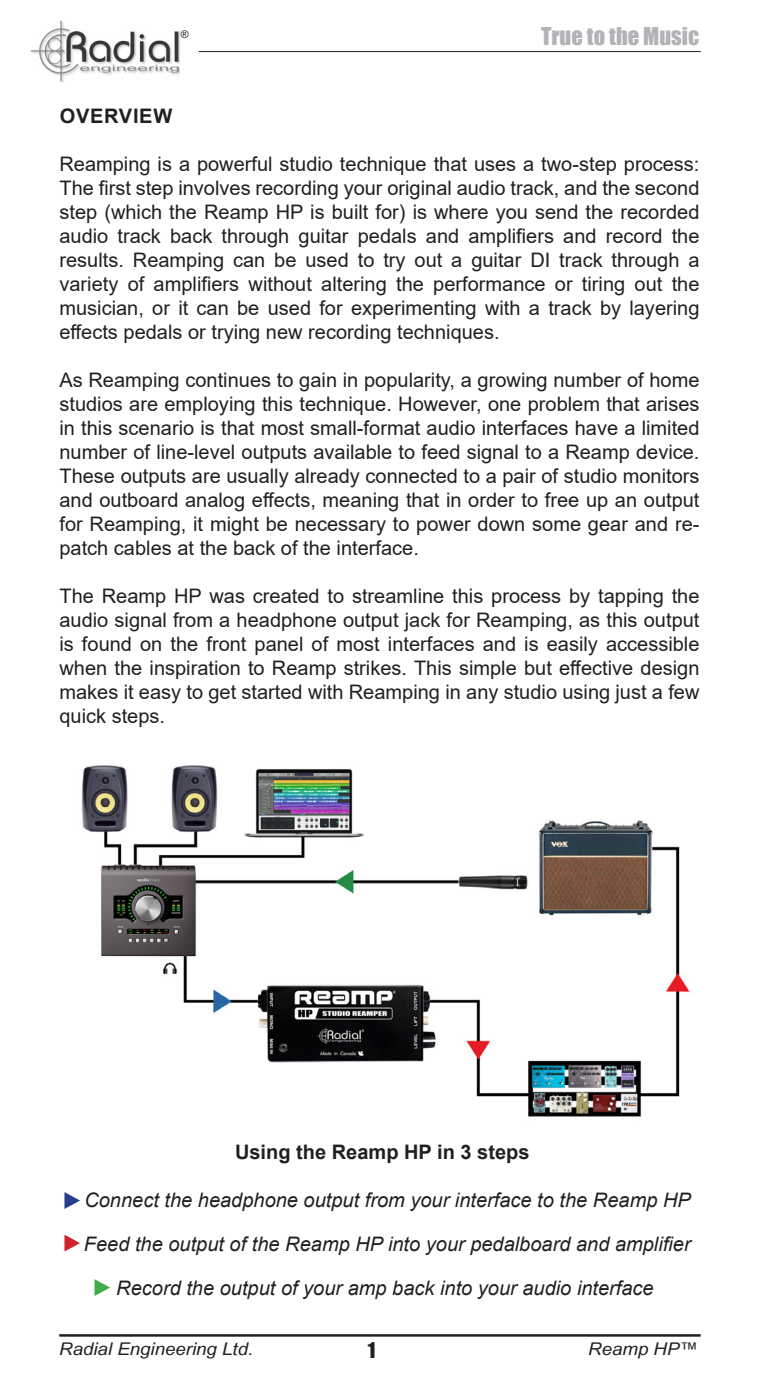
<style>
.page{position:relative;width:759px;height:1382px;background:#fff}
.page>*{position:absolute;margin:0;border:0;box-sizing:border-box;transform-origin:0 0}
.t1{font:22.5px "Impact";color:#b2b3b7}
.Body_Text{font:20px/24px "Arial";color:#231f20;text-align:justify}
.Body_Text-2{font:italic 20px "Arial";color:#231f20}
.Body_Text-3{font:700 20px "Arial";color:#231f20}
.Header_1{font:700 20px "Arial";letter-spacing:.035em;color:#231f20}
.t2{font:20px "Impact";color:#231f20}
.t3{font:italic 17.5px "Arial Narrow";color:#231f20;scale:1.3 1}
.t4{font:italic 10.5px "Arial";color:#231f20}
</style>
<div class="page">
<img style="left:30px;top:21px;width:149px;height:61px">
<hr style="left:198px;top:51px;width:502px;height:1px;background:#231f20">
<hr style="left:59px;top:1334px;width:641px;height:3px;background:#231f20">
<img style="left:81px;top:765px;width:609px;height:352px">
<svg style="left:64px;top:1235px;width:16px;height:17px"></svg>
<svg style="left:64px;top:1192px;width:16px;height:17px"></svg>
<svg style="left:94px;top:1279px;width:16px;height:17px"></svg>
<p class="t4" style="left:180px;top:27px;width:9px">®</p>
<p class="t1" style="left:541px;top:19px;width:159px">True to the Music</p>
<p class="Header_1" style="left:60px;top:102px;width:114px">OVERVIEW</p>
<p class="Body_Text" style="left:59px;top:152px;width:641px">Reamping is a powerful studio technique that uses a two-step process:<br>The first step involves recording your original audio track, and the second step (which the Reamp HP is built for) is where you send the recorded audio track back through guitar pedals and amplifiers and record the results. Reamping can be used to try out a guitar DI track through a variety of amplifiers without altering the performance or tiring out the musician, or it can be used for experimenting with a track by layering effects pedals or trying new recording techniques.</p>
<p class="Body_Text" style="left:59px;top:368px;width:641px">As Reamping continues to gain in popularity, a growing number of home studios are employing this technique. However, one problem that arises in this scenario is that most small-format audio interfaces have a limited number of line-level outputs available to feed signal to a Reamp device.<br>These outputs are usually already connected to a pair of studio monitors and outboard analog effects, meaning that in order to free up an output for Reamping, it might be necessary to power down some gear and re&shy;patch cables at the back of the interface.</p>
<p class="Body_Text" style="left:59px;top:584px;width:641px">The Reamp HP was created to streamline this process by tapping the audio signal from a headphone output jack for Reamping, as this output is found on the front panel of most interfaces and is easily accessible when the inspiration to Reamp strikes. This simple but effective design makes it easy to get started with Reamping in any studio using just a few quick steps.</p>
<p class="Body_Text-3" style="left:235px;top:1138px;width:296px">Using the Reamp HP in 3 steps</p>
<p class="Body_Text-2" style="left:84px;top:1187px;width:607px">Connect the headphone output from your interface to the Reamp HP</p>
<p class="Body_Text-2" style="left:84px;top:1231px;width:608px">Feed the output of the Reamp HP into your pedalboard and amplifier</p>
<p class="Body_Text-2" style="left:116px;top:1274px;width:538px">Record the output of your amp back into your audio interface</p>
<p class="t2" style="left:367px;top:1335px;width:9px">1</p>
<p class="t3" style="left:59px;top:1336px;width:151px">Radial Engineering Ltd.</p>
<p class="t3" style="left:588px;top:1337px;width:86px">Reamp HP™</p>
</div>
